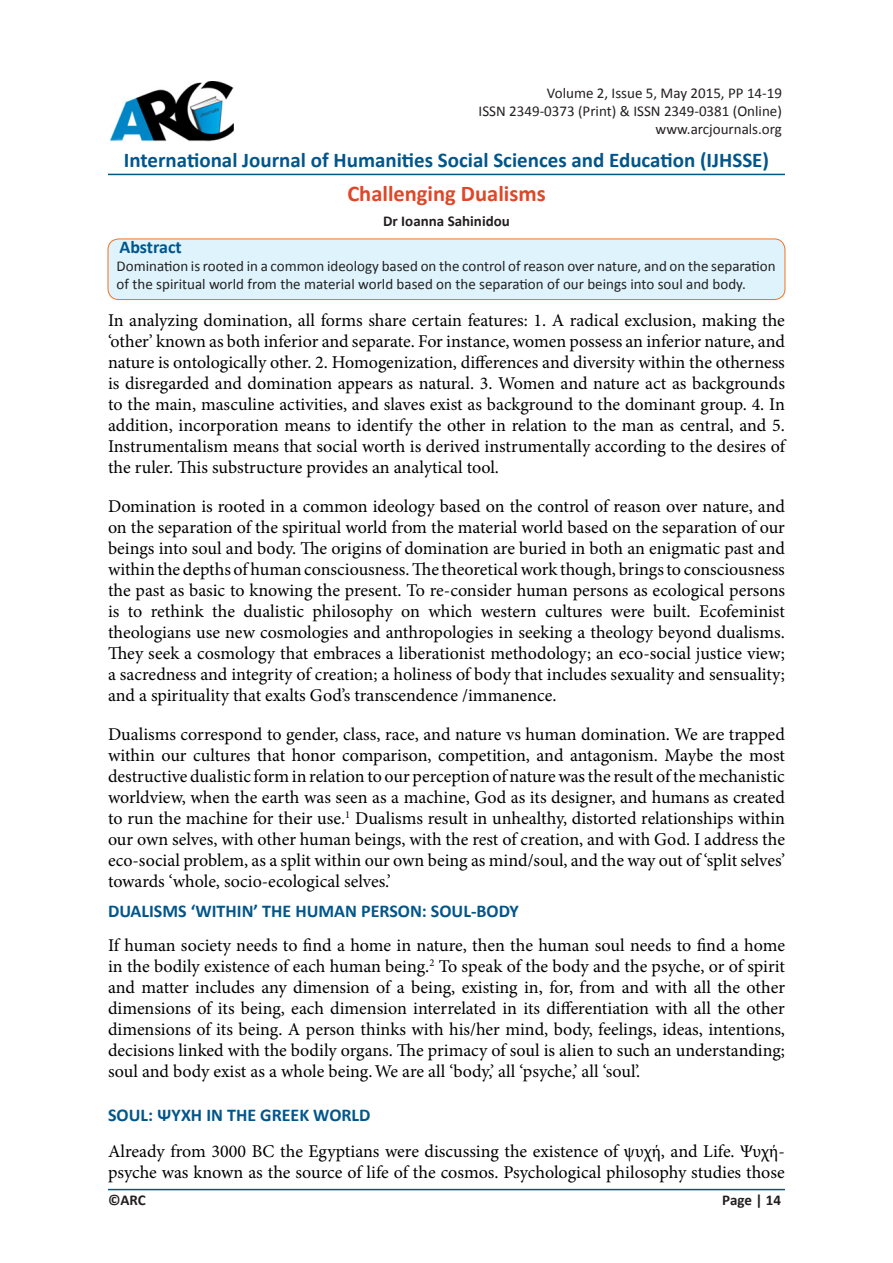
<style>
.page{position:relative;width:893px;height:1263px;background:#fff}
.page>*{position:absolute;margin:0;border:0;box-sizing:border-box;transform-origin:0 0}
.Heading_3{font:700 22.5px "Calibri";color:#de4727}
.t1{font:700 21px "Calibri";color:#00568b}
.t2{font:18px/21px "Minion Pro";color:#000;text-align:justify}
.Heading_2{font:700 18px "Calibri";color:#00568b}
.Heading_1{font:700 18px "Calibri";color:#00568b}
.t3{font:15px/18px "Calibri";color:#222}
.t4{font:15px "Calibri";color:#231f20}
.t5{font:700 15px "Calibri";color:#231f20}
</style>
<div class="page">
<hr style="left:108px;top:1189px;width:677px;height:1px;background:#00568b">
<hr style="left:108px;top:174px;width:677px;height:1px;background:#00568b">
<img style="left:111px;top:81px;width:123px;height:61px">
<div style="left:108px;top:239px;width:677px;height:61px;background:#dff3fc;border-radius:11px"></div>
<div style="left:108px;top:239px;width:677px;height:61px;border:1px solid #f37123;border-radius:11px"></div>
<p class="t4" style="left:547px;top:83px;width:237px">Volume 2, Issue 5, May 2015, PP 14-19</p>
<p class="t4" style="left:479px;top:101px;width:305px">ISSN 2349-0373 (Print) &amp; ISSN 2349-0381 (Online)</p>
<p class="t4" style="left:655px;top:119px;width:128px">www.arcjournals.org</p>
<p class="t1" style="left:124px;top:147px;width:647px">International Journal of Humanities Social Sciences and Education (IJHSSE)</p>
<p class="Heading_3" style="left:347px;top:180px;width:200px">Challenging Dualisms</p>
<p class="t5" style="left:383px;top:212px;width:128px">Dr Ioanna Sahinidou</p>
<p class="Heading_2" style="left:119px;top:235px;width:64px">Abstract</p>
<p class="t3" style="left:117px;top:257px;width:660px">Domination is rooted in a common ideology based on the control of reason over nature, and on the separation of the spiritual world from the material world based on the separation of our beings into soul and body.</p>
<p class="t2" style="left:108px;top:309px;width:678px">In analyzing domination, all forms share certain features: 1. A radical exclusion, making the ‘other’ known as both inferior and separate. For instance, women possess an inferior nature, and nature is ontologically other. 2. Homogenization, differences and diversity within the otherness is disregarded and domination appears as natural. 3. Women and nature act as backgrounds to the main, masculine activities, and slaves exist as background to the dominant group. 4. In addition, incorporation means to identify the other in relation to the man as central, and 5.<br>Instrumentalism means that social worth is derived instrumentally according to the desires of the ruler. This substructure provides an analytical tool.</p>
<p class="t2" style="left:108px;top:495px;width:678px">Domination is rooted in a common ideology based on the control of reason over nature, and on the separation of the spiritual world from the material world based on the separation of our beings into soul and body. The origins of domination are buried in both an enigmatic past and within the depths of human consciousness. The theoretical work though, brings to consciousness the past as basic to knowing the present. To re-consider human persons as ecological persons is to rethink the dualistic philosophy on which western cultures were built. Ecofeminist theologians use new cosmologies and anthropologies in seeking a theology beyond dualisms.<br>They seek a cosmology that embraces a liberationist methodology; an eco-social justice view; a sacredness and integrity of creation; a holiness of body that includes sexuality and sensuality; and a spirituality that exalts God’s transcendence /immanence.</p>
<p class="t2" style="left:108px;top:723px;width:678px">Dualisms correspond to gender, class, race, and nature vs human domination. We are trapped within our cultures that honor comparison, competition, and antagonism. Maybe the most destructive dualistic form in relation to our perception of nature was the result of the mechanistic worldview, when the earth was seen as a machine, God as its designer, and humans as created to run the machine for their use.<sup>1</sup> Dualisms result in unhealthy, distorted relationships within our own selves, with other human beings, with the rest of creation, and with God. I address the eco-social problem, as a split within our own being as mind/soul, and the way out of ‘split selves’ towards ‘whole, socio-ecological selves.’</p>
<p class="Heading_2" style="left:108px;top:899px;width:412px">DUALISMS ‘WITHIN’ THE HUMAN PERSON: SOUL-BODY</p>
<p class="t2" style="left:108px;top:935px;width:679px">If human society needs to find a home in nature, then the human soul needs to find a home in the bodily existence of each human being.<sup>2</sup> To speak of the body and the psyche, or of spirit and matter includes any dimension of a being, existing in, for, from and with all the other dimensions of its being, each dimension interrelated in its differentiation with all the other dimensions of its being. A person thinks with his/her mind, body, feelings, ideas, intentions, decisions linked with the bodily organs. The primacy of soul is alien to such an understanding; soul and body exist as a whole being.We are all ‘body,’ all ‘psyche,’ all ‘soul’.</p>
<p class="Heading_1" style="left:108px;top:1103px;width:264px">SOUL: ΨΥΧΉ IN THE GREEK WORLD</p>
<p class="t2" style="left:108px;top:1140px;width:678px">Already from 3000 BC the Egyptians were discussing the existence of ψυχή, and Life. Ψυχή&shy;psyche was known as the source of life of the cosmos. Psychological philosophy studies those</p>
<p class="t5" style="left:108px;top:1191px;width:39px">©ARC</p>
<p class="t5" style="left:722px;top:1191px;width:60px">Page | 14</p>
</div>
